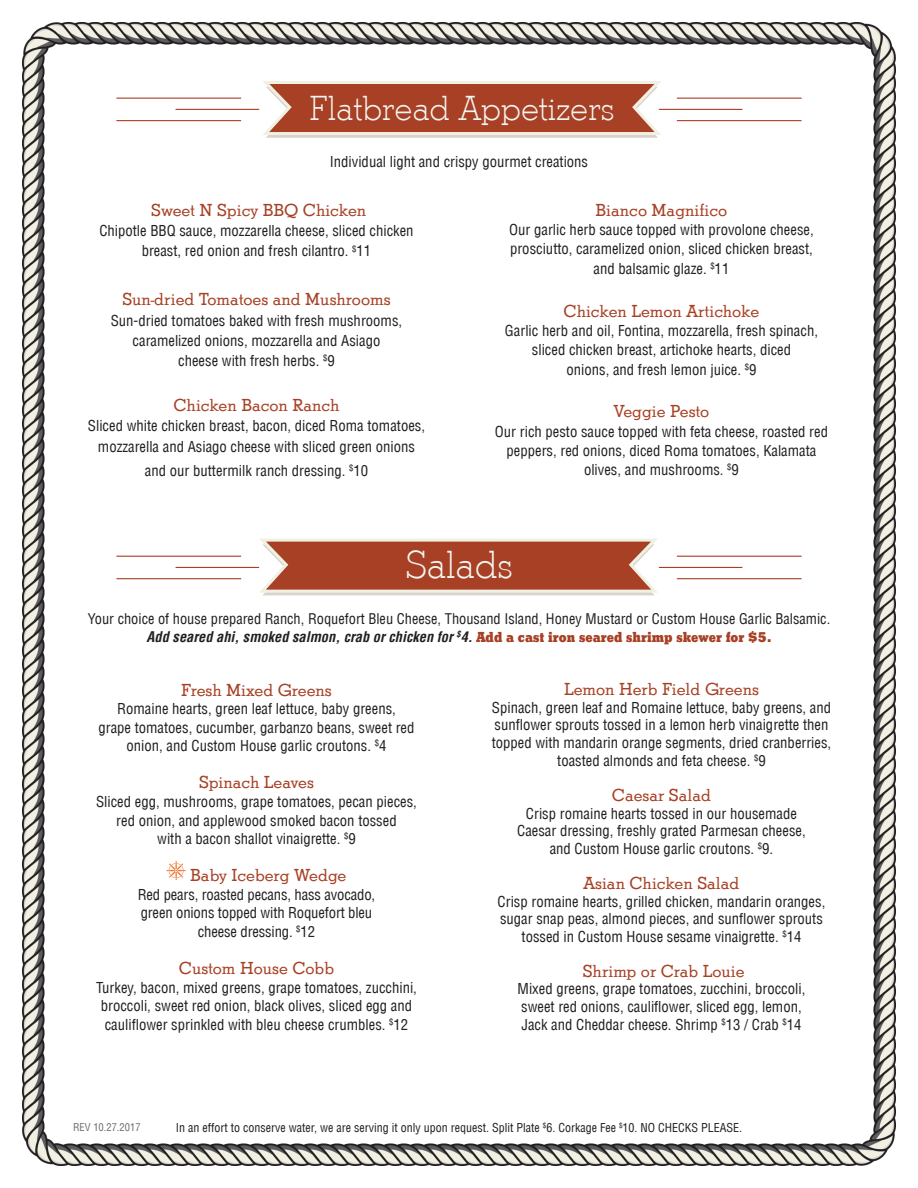
<style>
.page{position:relative;width:918px;height:1188px;background:#fff}
.page>*{position:absolute;margin:0;border:0;box-sizing:border-box;transform-origin:0 0}
.t1{font:40.5px "Stymie T Ligh";color:#f4f5f2}
.t2{font:36px "Stymie T Ligh";color:#f4f5f2}
.t3{font:18px "Stymie T";color:#a74024}
.t4{font:condensed 14.7px/18.6px "Helvetica LT";color:#231f20;text-align:center}
.t5{font:condensed 14.4px "Helvetica LT";color:#231f20}
.t6{font:italic 700 condensed 14.4px "Helvetica LT";color:#231f20}
.t7{font:condensed 12px "Helvetica LT";color:#231f20}
.t8{font:condensed 10.5px "Helvetica LT";color:#6c6d70}
.s1{font-family:"Stymie T Blac";font-weight:400;font-style:normal;font-stretch:normal;font-size:15px;color:#a74024}
</style>
<div class="page">
<img style="left:22px;top:23px;width:873px;height:1142px">
<svg style="left:259px;top:539px;width:399px;height:56px;background:#b6664e"></svg>
<hr style="left:116px;top:556px;width:125px;height:1px;background:#a74024">
<hr style="left:116px;top:578px;width:125px;height:1px;background:#a74024">
<hr style="left:176px;top:567px;width:83px;height:1px;background:#a74024">
<hr style="left:677px;top:556px;width:125px;height:1px;background:#a74024">
<hr style="left:677px;top:578px;width:125px;height:1px;background:#a74024">
<hr style="left:659px;top:567px;width:83px;height:1px;background:#a74024">
<svg style="left:167px;top:861px;width:19px;height:19px"></svg>
<hr style="left:116px;top:98px;width:125px;height:1px;background:#a74024">
<hr style="left:116px;top:120px;width:125px;height:1px;background:#a74024">
<hr style="left:176px;top:109px;width:83px;height:1px;background:#a74024">
<hr style="left:677px;top:98px;width:125px;height:1px;background:#a74024">
<hr style="left:677px;top:120px;width:125px;height:1px;background:#a74024">
<hr style="left:659px;top:109px;width:83px;height:1px;background:#a74024">
<svg style="left:262px;top:81px;width:399px;height:57px;background:#b76851"></svg>
<p class="t2" style="left:309px;top:88px;width:307px">Flatbread Appetizers</p>
<p class="t4" style="left:330px;top:152px;width:260px">Individual light and crispy gourmet creations</p>
<p class="t3" style="left:151px;top:199px;width:216px">Sweet N Spicy BBQ Chicken</p>
<p class="t4" style="left:99px;top:220px;width:316px;line-height:20.4px">Chipotle BBQ sauce, mozzarella cheese, sliced chicken breast, red onion and fresh cilantro. <sup>$</sup>11</p>
<p class="t3" style="left:122px;top:289px;width:270px">Sun-dried Tomatoes and Mushrooms</p>
<p class="t4" style="left:111px;top:310px;width:293px;line-height:20.4px">Sun-dried tomatoes baked with fresh mushrooms, caramelized onions, mozzarella and Asiago</p>
<p class="t4" style="left:178px;top:352px;width:158px">cheese with fresh herbs. <sup>$</sup>9</p>
<p class="t3" style="left:174px;top:395px;width:167px">Chicken Bacon Ranch</p>
<p class="t4" style="left:88px;top:416px;width:339px;line-height:20.4px">Sliced white chicken breast, bacon, diced Roma tomatoes, mozzarella and Asiago cheese with sliced green onions</p>
<p class="t4" style="left:145px;top:461px;width:225px">and our buttermilk ranch dressing. <sup>$</sup>10</p>
<p class="t3" style="left:596px;top:199px;width:133px">Bianco Magnifico</p>
<p class="t4" style="left:509px;top:220px;width:306px;line-height:19.4px;text-align:left">Our garlic herb sauce topped with provolone cheese, prosciutto, caramelized onion, sliced chicken breast,</p>
<p class="t4" style="left:594px;top:259px;width:137px">and balsamic glaze. <sup>$</sup>11</p>
<p class="t3" style="left:564px;top:300px;width:197px">Chicken Lemon Artichoke</p>
<p class="t4" style="left:505px;top:321px;width:315px">Garlic herb and oil, Fontina, mozzarella, fresh spinach,</p>
<p class="t4" style="left:532px;top:341px;width:261px">sliced chicken breast, artichoke hearts, diced</p>
<p class="t4" style="left:566px;top:360px;width:192px">onions, and fresh lemon juice. <sup>$</sup>9</p>
<p class="t3" style="left:614px;top:401px;width:97px">Veggie Pesto</p>
<p class="t4" style="left:495px;top:422px;width:335px;line-height:19.4px">Our rich pesto sauce topped with feta cheese, roasted red peppers, red onions, diced Roma tomatoes, Kalamata</p>
<p class="t4" style="left:584px;top:461px;width:156px">olives, and mushrooms. <sup>$</sup>9</p>
<p class="t1" style="left:405px;top:542px;width:109px">Salads</p>
<p class="t5" style="left:88px;top:610px;width:744px">Your choice of house prepared Ranch, Roquefort Bleu Cheese, Thousand Island, Honey Mustard or Custom House Garlic Balsamic.</p>
<p class="t6" style="left:147px;top:628px;width:626px">Add seared ahi, smoked salmon, crab or chicken for <sup>$</sup>4. <span class="s1">Add a cast iron seared shrimp skewer for $5.</span></p>
<p class="t3" style="left:181px;top:679px;width:152px">Fresh Mixed Greens</p>
<p class="t4" style="left:98px;top:699px;width:318px">Romaine hearts, green leaf lettuce, baby greens,<br>grape tomatoes, cucumber, garbanzo beans, sweet red onion, and Custom House garlic croutons. <sup>$</sup>4</p>
<p class="t3" style="left:199px;top:772px;width:116px">Spinach Leaves</p>
<p class="t4" style="left:96px;top:792px;width:322px">Sliced egg, mushrooms, grape tomatoes, pecan pieces, red onion, and applewood smoked bacon tossed<br>with a bacon shallot vinaigrette. <sup>$</sup>9</p>
<p class="t3" style="left:190px;top:865px;width:158px">Baby Iceberg Wedge</p>
<p class="t4" style="left:138px;top:885px;width:239px;text-align:left">Red pears, roasted pecans, hass avocado, green onions topped with Roquefort bleu</p>
<p class="t4" style="left:198px;top:922px;width:119px">cheese dressing. <sup>$</sup>12</p>
<p class="t3" style="left:179px;top:958px;width:157px">Custom House Cobb</p>
<p class="t4" style="left:96px;top:978px;width:322px">Turkey, bacon, mixed greens, grape tomatoes, zucchini, broccoli, sweet red onion, black olives, sliced egg and cauliflower sprinkled with bleu cheese crumbles. <sup>$</sup>12</p>
<p class="t3" style="left:564px;top:679px;width:196px">Lemon Herb Field Greens</p>
<p class="t4" style="left:492px;top:698px;width:341px;line-height:17.7px">Spinach, green leaf and Romaine lettuce, baby greens, and sunflower sprouts tossed in a lemon herb vinaigrette then topped with mandarin orange segments, dried cranberries, toasted almonds and feta cheese. <sup>$</sup>9</p>
<p class="t3" style="left:612px;top:785px;width:101px">Caesar Salad</p>
<p class="t4" style="left:517px;top:804px;width:290px;line-height:17.5px">Crisp romaine hearts tossed in our housemade<br>Caesar dressing, freshly grated Parmesan cheese, and Custom House garlic croutons. <sup>$</sup>9.</p>
<p class="t3" style="left:584px;top:872px;width:157px">Asian Chicken Salad</p>
<p class="t4" style="left:498px;top:892px;width:329px;line-height:17.5px">Crisp romaine hearts, grilled chicken, mandarin oranges, sugar snap peas, almond pieces, and sunflower sprouts tossed in Custom House sesame vinaigrette. <sup>$</sup>14</p>
<p class="t3" style="left:583px;top:960px;width:163px">Shrimp or Crab Louie</p>
<p class="t4" style="left:518px;top:980px;width:289px;line-height:17.5px;text-align:left">Mixed greens, grape tomatoes, zucchini, broccoli, sweet red onions, cauliflower, sliced egg, lemon,<br>Jack and Cheddar cheese. Shrimp <sup>$</sup>13 / Crab <sup>$</sup>14</p>
<p class="t8" style="left:73px;top:1121px;width:69px">REV 10.27.2017</p>
<p class="t7" style="left:176px;top:1120px;width:568px">In an effort to conserve water, we are serving it only upon request. Split Plate <sup>$</sup>6. Corkage Fee <sup>$</sup>10. NO CHECKS PLEASE.</p>
</div>
